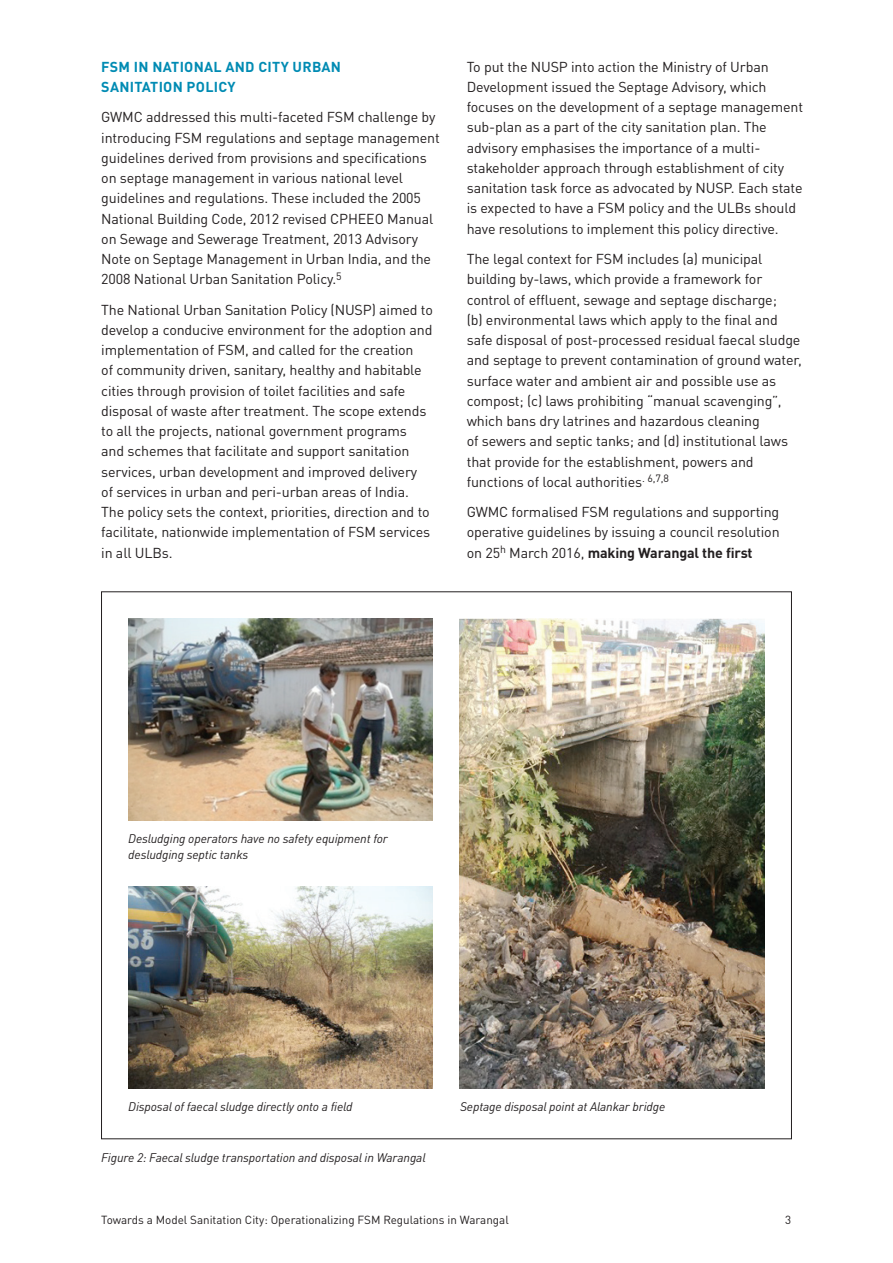
<style>
.page{position:relative;width:893px;height:1263px;background:#fff}
.page>*{position:absolute;margin:0;border:0;box-sizing:border-box;transform-origin:0 0}
.t1{font:14.25px/20.2px "DINOT";letter-spacing:-.01em;color:#231f20}
.t2{font:700 14.25px/20.2px "DINOT";letter-spacing:.02em;color:#008bb3}
.t3{font:italic 12.3px/15.8px "DINOT";letter-spacing:-.01em;color:#231f20}
.t4{font:11.7px "DINOT";color:#231f20}
.s1{font-weight:700}
</style>
<div class="page">
<img style="left:128px;top:618px;width:305px;height:203px">
<img style="left:460px;top:618px;width:305px;height:471px">
<img style="left:128px;top:886px;width:305px;height:203px">
<p class="t2" style="left:101px;top:56px;width:241px">FSM IN NATIONAL AND CITY URBAN<br>SANITATION POLICY</p>
<p class="t1" style="left:101px;top:107px;width:340px">GWMC addressed this multi-faceted FSM challenge by introducing FSM regulations and septage management guidelines derived from provisions and specifications on septage management in various national level guidelines and regulations. These included the 2005<br>National Building Code, 2012 revised CPHEEO Manual on Sewage and Sewerage Treatment, 2013 Advisory Note on Septage Management in Urban India, and the 2008 National Urban Sanitation Policy.<sup>5</sup></p>
<p class="t1" style="left:101px;top:299px;width:333px">The National Urban Sanitation Policy (NUSP) aimed to develop a conducive environment for the adoption and implementation of FSM, and called for the creation<br>of community driven, sanitary, healthy and habitable cities through provision of toilet facilities and safe disposal of waste after treatment. The scope extends to all the projects, national government programs and schemes that facilitate and support sanitation services, urban development and improved delivery<br>of services in urban and peri-urban areas of India.<br>The policy sets the context, priorities, direction and to facilitate, nationwide implementation of FSM services in all ULBs.</p>
<p class="t1" style="left:467px;top:56px;width:338px">To put the NUSP into action the Ministry of Urban Development issued the Septage Advisory, which focuses on the development of a septage management sub-plan as a part of the city sanitation plan. The advisory emphasises the importance of a multi&shy;stakeholder approach through establishment of city sanitation task force as advocated by NUSP. Each state is expected to have a FSM policy and the ULBs should have resolutions to implement this policy directive.</p>
<p class="t1" style="left:467px;top:248px;width:337px">The legal context for FSM includes (a) municipal building by-laws, which provide a framework for control of effluent, sewage and septage discharge;<br>(b) environmental laws which apply to the final and safe disposal of post-processed residual faecal sludge and septage to prevent contamination of ground water, surface water and ambient air and possible use as compost; (c) laws prohibiting “manual scavenging”, which bans dry latrines and hazardous cleaning<br>of sewers and septic tanks; and (d) institutional laws that provide for the establishment, powers and functions of local authorities<sup>.</sup> <sup>6,7,8</sup></p>
<p class="t1" style="left:467px;top:502px;width:314px;text-align:justify">GWMC formalised FSM regulations and supporting operative guidelines by issuing a council resolution on 25<sup>h</sup> March 2016, <span class="s1">MAKING WARANGAL THE FIRST</span></p>
<p class="t3" style="left:128px;top:831px;width:261px">Desludging operators have no safety equipment for desludging septic tanks</p>
<p class="t3" style="left:128px;top:1099px;width:226px">Disposal of faecal sludge directly onto a field</p>
<p class="t3" style="left:101px;top:1149px;width:326px">Figure 2: Faecal sludge transportation and disposal in Warangal</p>
<p class="t3" style="left:460px;top:1099px;width:207px">Septage disposal point at Alankar bridge</p>
<p class="t4" style="left:101px;top:1212px;width:409px">Towards a Model Sanitation City: Operationalizing FSM Regulations in Warangal</p>
<p class="t4" style="left:785px;top:1212px;width:8px">3</p>
</div>
